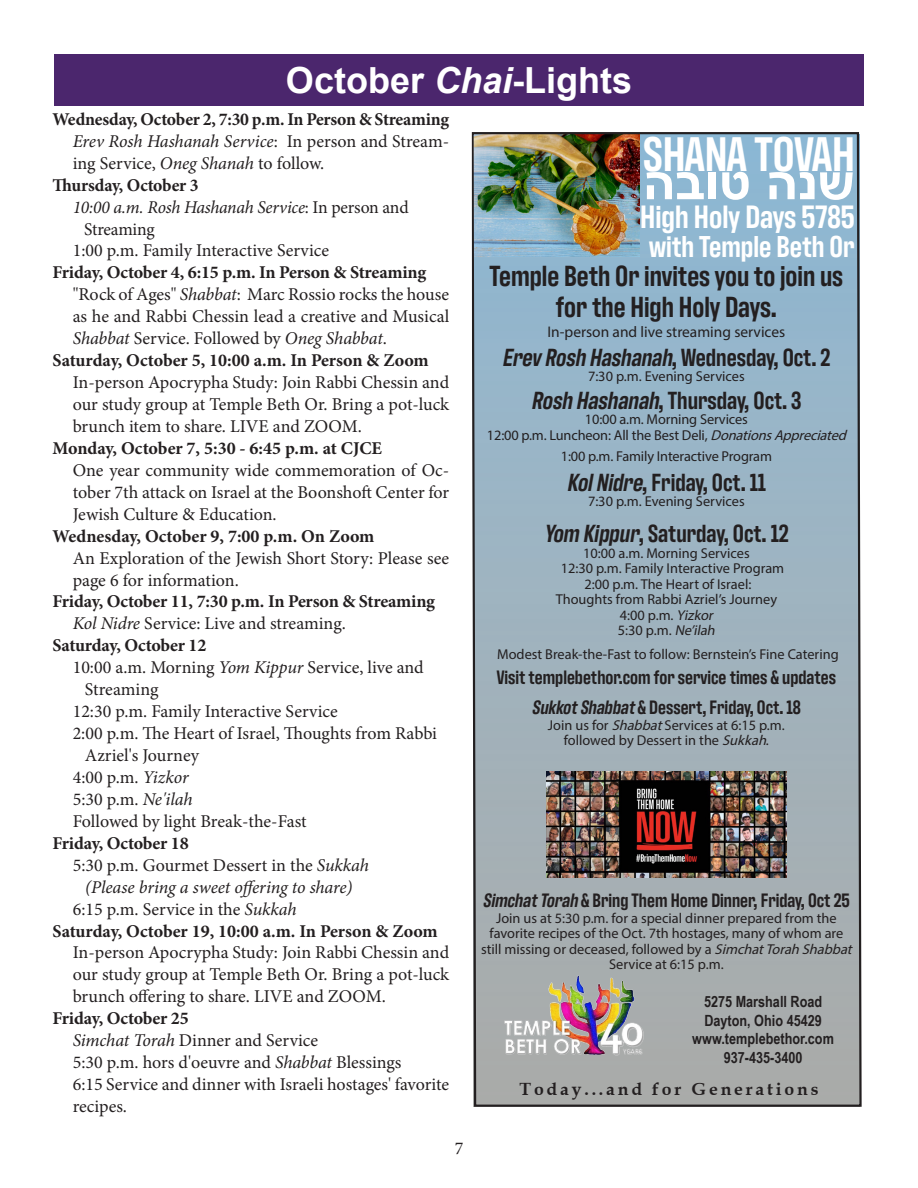
<style>
.page{position:relative;width:918px;height:1188px;background:#fff}
.page>*{position:absolute;margin:0;border:0;box-sizing:border-box;transform-origin:0 0}
.t1{font:700 51.75px "Arial";color:#fff}
.t2{font:600 49.65px "Antarctican Headline";letter-spacing:-.005em;color:#fff}
.t3{font:700 36px "Arial";color:#fff}
.t4{font:600 33px "Antarctican Headline";color:#fff}
.t5{font:600 30.9px "Antarctican Headline";color:#fff}
.t6{font:600 29.7px/30.9px "Antarctican Headline";color:#231f20;text-align:center}
.t7{font:600 25.35px "Antarctican Headline";color:#231f20}
.t8{font:italic 600 25.35px "Antarctican Headline";color:#231f20}
.t9{font:600 19.8px/30.9px "Antarctican Headline";color:#231f20;text-align:center}
.t10{font:18px/21.9px "Minion Pro";color:#231f20}
.t11{font:700 18px "Minion Pro";letter-spacing:-.01em;color:#231f20}
.t12{font:italic 18px/21.9px "Minion Pro";letter-spacing:-.01em;color:#231f20}
.t13{font:700 17.7px "Book Antiqua";letter-spacing:.16em;color:#231f20}
.t14{font:700 15.45px/18.5px "Arial Narrow";color:#231f20;text-align:center}
.t15{font:15.45px "Myriad Pro";color:#231f20}
.t16{font:14.4px/15.5px "Myriad Pro";color:#231f20;text-align:center}
.s1{font-style:italic}
.s2{font-style:normal}
</style>
<div class="page">
<div style="left:54px;top:54px;width:810px;height:51px;background:#4b266d"></div>
<svg style="left:473px;top:132px;width:388px;height:975px;background:#9aacb6"></svg>
<img style="left:546px;top:772px;width:240px;height:105px">
<div style="left:470px;top:111px;width:394px;height:1023px;border:2px solid #fff"></div>
<p class="t3" style="left:286px;top:56px;width:348px">October <span class="s1">Chai</span>-Lights</p>
<p class="t11" style="left:52px;top:106px;width:398px">Wednesday, October 2, 7:30 p.m. In Person &amp; Streaming</p>
<p class="t10" style="left:73px;top:130px;width:378px"><span class="s1">Erev Rosh Hashanah Service</span>: In person and Stream&shy;ing Service, <span class="s1">Oneg Shanah</span> to follow.</p>
<p class="t11" style="left:52px;top:172px;width:148px">Thursday, October 3</p>
<p class="t12" style="left:84px;top:196px;width:326px;text-indent:-11px">10:00 a.m. Rosh Hashanah Service<span class="s2">: In person and<br>Streaming</span></p>
<p class="t10" style="left:73px;top:240px;width:258px">1:00 p.m. Family Interactive Service</p>
<p class="t11" style="left:52px;top:260px;width:375px">Friday, October 4, 6:15 p.m. In Person &amp; Streaming</p>
<p class="t10" style="left:73px;top:284px;width:378px;text-align:justify">"Rock of Ages" <span class="s1">Shabbat</span>: Marc Rossio rocks the house as he and Rabbi Chessin lead a creative and Musical <span class="s1">Shabbat</span> Service. Followed by <span class="s1">Oneg Shabbat</span>.</p>
<p class="t11" style="left:52px;top:348px;width:378px">Saturday, October 5, 10:00 a.m. In Person &amp; Zoom</p>
<p class="t10" style="left:73px;top:371px;width:378px;text-align:justify">In-person Apocrypha Study: Join Rabbi Chessin and our study group at Temple Beth Or. Bring a pot-luck brunch item to share. LIVE and ZOOM.</p>
<p class="t11" style="left:52px;top:435px;width:331px">Monday, October 7, 5:30 - 6:45 p.m. at CJCE</p>
<p class="t10" style="left:73px;top:459px;width:378px;text-align:justify">One year community wide commemoration of Oc&shy;tober 7th attack on Israel at the Boonshoft Center for Jewish Culture &amp; Education.</p>
<p class="t11" style="left:52px;top:523px;width:324px">Wednesday, October 9, 7:00 p.m. On Zoom</p>
<p class="t10" style="left:73px;top:547px;width:378px">An Exploration of the Jewish Short Story: Please see page 6 for information.</p>
<p class="t11" style="left:52px;top:589px;width:384px">Friday, October 11, 7:30 p.m. In Person &amp; Streaming</p>
<p class="t10" style="left:73px;top:613px;width:275px"><span class="s1">Kol Nidre</span> Service: Live and streaming.</p>
<p class="t11" style="left:52px;top:633px;width:155px">Saturday, October 12</p>
<p class="t10" style="left:85px;top:657px;width:340px;text-indent:-12px">10:00 a.m. Morning <span class="s1">Yom Kippur</span> Service, live and<br>Streaming</p>
<p class="t10" style="left:73px;top:701px;width:267px">12:30 p.m. Family Interactive Service</p>
<p class="t10" style="left:85px;top:722px;width:354px;text-indent:-12px">2:00 p.m. The Heart of Israel, Thoughts from Rabbi<br>Azriel's Journey</p>
<p class="t10" style="left:73px;top:766px;width:117px">4:00 p.m. <span class="s1">Yizkor</span></p>
<p class="t10" style="left:73px;top:788px;width:121px">5:30 p.m. <span class="s1">Ne'ilah</span></p>
<p class="t10" style="left:73px;top:810px;width:235px">Followed by light Break-the-Fast</p>
<p class="t11" style="left:52px;top:830px;width:138px">Friday, October 18</p>
<p class="t10" style="left:73px;top:854px;width:298px">5:30 p.m. Gourmet Dessert in the <span class="s1">Sukkah</span></p>
<p class="t12" style="left:85px;top:876px;width:269px">(Please bring a sweet offering to share)</p>
<p class="t10" style="left:73px;top:898px;width:226px">6:15 p.m. Service in the <span class="s1">Sukkah</span></p>
<p class="t11" style="left:52px;top:918px;width:387px">Saturday, October 19, 10:00 a.m. In Person &amp; Zoom</p>
<p class="t10" style="left:73px;top:942px;width:378px;text-align:justify">In-person Apocrypha Study: Join Rabbi Chessin and our study group at Temple Beth Or. Bring a pot-luck brunch offering to share. LIVE and ZOOM.</p>
<p class="t11" style="left:52px;top:1006px;width:138px">Friday, October 25</p>
<p class="t10" style="left:73px;top:1030px;width:247px"><span class="s1">Simchat Torah</span> Dinner and Service</p>
<p class="t10" style="left:73px;top:1052px;width:330px">5:30 p.m. hors d'oeuvre and <span class="s1">Shabbat</span> Blessings</p>
<p class="t10" style="left:73px;top:1074px;width:378px">6:15 Service and dinner with Israeli hostages' favorite recipes.</p>
<p class="t10" style="left:455px;top:1137px;width:10px">7</p>
<p class="t2" style="left:643px;top:119px;width:213px">SHANA TOVAH</p>
<p class="t1" style="left:643px;top:147px;width:213px">ה טוב ה שנ</p>
<p class="t4" style="left:640px;top:193px;width:216px">High Holy Days 5785</p>
<p class="t5" style="left:649px;top:224px;width:207px">with Temple Beth Or</p>
<p class="t6" style="left:490px;top:258px;width:355px">Temple Beth Or invites you to join us for the High Holy Days.</p>
<p class="t15" style="left:547px;top:322px;width:239px">In-person and live streaming services</p>
<p class="t8" style="left:502px;top:339px;width:330px">ErevRoshHashanah<span class="s2">, W e d n e s d a y, O c t . 2</span></p>
<p class="t16" style="left:588px;top:368px;width:158px">7:30 p.m. Evening Services</p>
<p class="t7" style="left:531px;top:382px;width:272px"><span class="s1">RoshHashanah</span>, Thursday, Oct. 3</p>
<p class="t16" style="left:487px;top:411px;width:365px">10:00 a.m. Morning Services<br>12:00 p.m. Luncheon: All the Best Deli, <span class="s1">DonationsAppreciated</span></p>
<p class="t16" style="left:561px;top:448px;width:213px">1:00 p.m. Family Interactive Program</p>
<p class="t7" style="left:567px;top:464px;width:201px"><span class="s1">KolNidre</span>, Friday, Oct. 11</p>
<p class="t16" style="left:588px;top:494px;width:158px">7:30 p.m. Evening Services</p>
<p class="t7" style="left:544px;top:516px;width:246px"><span class="s1">Yom Kippur</span>, Saturday, Oct. 12</p>
<p class="t16" style="left:556px;top:545px;width:230px">10:00 a.m. Morning Services<br>12:30 p.m. Family Interactive Program<br>2:00 p.m. The Heart of Israel:<br>Thoughts from Rabbi Azriel’s Journey<br>4:00 p.m. <span class="s1">Yizkor<br></span>5:30 p.m. <span class="s1">Ne’ilah</span></p>
<p class="t16" style="left:497px;top:646px;width:343px">Modest Break-the-Fast to follow: Bernstein’s Fine Catering</p>
<p class="t9" style="left:497px;top:660px;width:341px">Visit templebethor.com for service times &amp; updates<br><span class="s1">SukkotShabbat</span>&amp; Dessert, Friday, Oct. 18</p>
<p class="t16" style="left:548px;top:717px;width:238px">Join us for <span class="s1">Shabbat</span>Services at 6:15 p.m. followed by Dessert in the <span class="s1">Sukkah</span>.</p>
<p class="t9" style="left:483px;top:884px;width:369px"><span class="s1">SimchatTorah</span>&amp; Bring Them Home Dinner, Friday, Oct 25</p>
<p class="t16" style="left:481px;top:910px;width:376px">Join us at 5:30 p.m. for a special dinner prepared from the favorite recipes of the Oct. 7th hostages, many of whom are still missing or deceased, followed by a <span class="s1">SimchatTorahShabbat </span>Service at 6:15 p.m.</p>
<p class="t14" style="left:692px;top:992px;width:143px">5275 Marshall Road<br>Dayton, Ohio 45429 www.templebethor.com<br>937-435-3400</p>
<p class="t13" style="left:519px;top:1078px;width:301px">Today...and for Generations</p>
</div>
